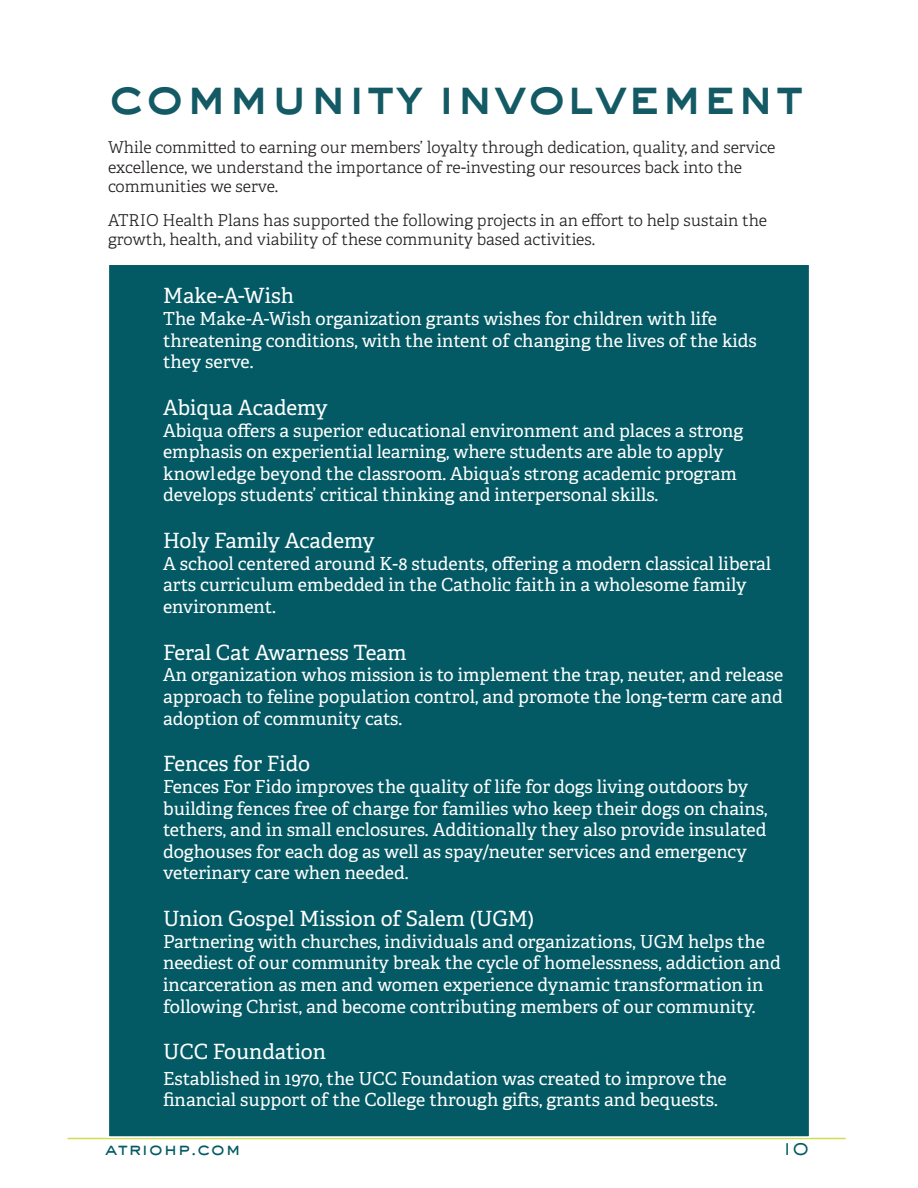
<style>
.page{position:relative;width:918px;height:1188px;background:#fff}
.page>*{position:absolute;margin:0;border:0;box-sizing:border-box;transform-origin:0 0}
.t1{font:51px "AT Sackers Heavy Gothic";letter-spacing:-.02em;color:#145a65}
.t2{font:21px "Adelle PE";color:#fff}
.t3{font:18px/21.6px "Adelle PE";color:#fff}
.t4{font:500 18px "AT Sackers Gothic";color:#035a64}
.Paragraph{font:16.35px/19.6px "Adelle PE Lt";color:#231f20}
</style>
<div class="page">
<hr style="left:68px;top:1138px;width:778px;height:1px;background:#d1de4d">
<div style="left:108px;top:264px;width:702px;height:873px;background:#035a64"></div>
<p class="t1" style="left:108px;top:60px;width:699px">community involvement</p>
<p class="Paragraph" style="left:108px;top:137px;width:669px">While committed to earning our members’ loyalty through dedication, quality, and service excellence, we understand the importance of re-investing our resources back into the communities we serve.</p>
<p class="Paragraph" style="left:108px;top:210px;width:661px">ATRIO Health Plans has supported the following projects in an effort to help sustain the growth, health, and viability of these community based activities.</p>
<p class="t2" style="left:163px;top:281px;width:132px">Make-A-Wish</p>
<p class="t3" style="left:163px;top:307px;width:555px">The Make-A-Wish organization grants wishes for children with life</p>
<p class="t3" style="left:163px;top:329px;width:595px">threatening conditions, with the intent of changing the lives of the kids</p>
<p class="t3" style="left:163px;top:350px;width:92px">they serve.</p>
<p class="t2" style="left:163px;top:392px;width:166px">Abiqua Academy</p>
<p class="t3" style="left:163px;top:419px;width:582px">Abiqua offers a superior educational environment and places a strong emphasis on experiential learning, where students are able to apply</p>
<p class="t3" style="left:163px;top:462px;width:575px">knowledge beyond the classroom. Abiqua’s strong academic program</p>
<p class="t3" style="left:163px;top:483px;width:497px">develops students’ critical thinking and interpersonal skills.</p>
<p class="t2" style="left:163px;top:525px;width:213px">Holy Family Academy</p>
<p class="t3" style="left:163px;top:552px;width:610px">A school centered around K-8 students, offering a modern classical liberal</p>
<p class="t3" style="left:163px;top:573px;width:585px">arts curriculum embedded in the Catholic faith in a wholesome family</p>
<p class="t3" style="left:163px;top:595px;width:114px">environment.</p>
<p class="t2" style="left:163px;top:637px;width:245px">Feral Cat Awarness Team</p>
<p class="t3" style="left:163px;top:663px;width:622px">An organization whos mission is to implement the trap, neuter, and release</p>
<p class="t3" style="left:163px;top:685px;width:621px">approach to feline population control, and promote the long-term care and adoption of community cats.</p>
<p class="t2" style="left:163px;top:749px;width:148px">Fences for Fido</p>
<p class="t3" style="left:163px;top:775px;width:587px">Fences For Fido improves the quality of life for dogs living outdoors by</p>
<p class="t3" style="left:163px;top:797px;width:606px">building fences free of charge for families who keep their dogs on chains, tethers, and in small enclosures. Additionally they also provide insulated</p>
<p class="t3" style="left:163px;top:840px;width:585px">doghouses for each dog as well as spay/neuter services and emergency</p>
<p class="t3" style="left:163px;top:861px;width:247px">veterinary care when needed.</p>
<p class="t2" style="left:163px;top:903px;width:373px">Union Gospel Mission of Salem (UGM)</p>
<p class="t3" style="left:163px;top:930px;width:619px">Partnering with churches, individuals and organizations, UGM helps the neediest of our community break the cycle of homelessness, addiction and incarceration as men and women experience dynamic transformation in</p>
<p class="t3" style="left:163px;top:995px;width:594px">following Christ, and become contributing members of our community.</p>
<p class="t2" style="left:163px;top:1037px;width:164px">UCC Foundation</p>
<p class="t3" style="left:163px;top:1067px;width:565px">Established in 1970, the UCC Foundation was created to improve the</p>
<p class="t3" style="left:163px;top:1088px;width:556px">financial support of the College through gifts, grants and bequests.</p>
<p class="t4" style="left:105px;top:1137px;width:137px">atriohp.com</p>
<p class="t4" style="left:782px;top:1137px;width:28px">10</p>
</div>
